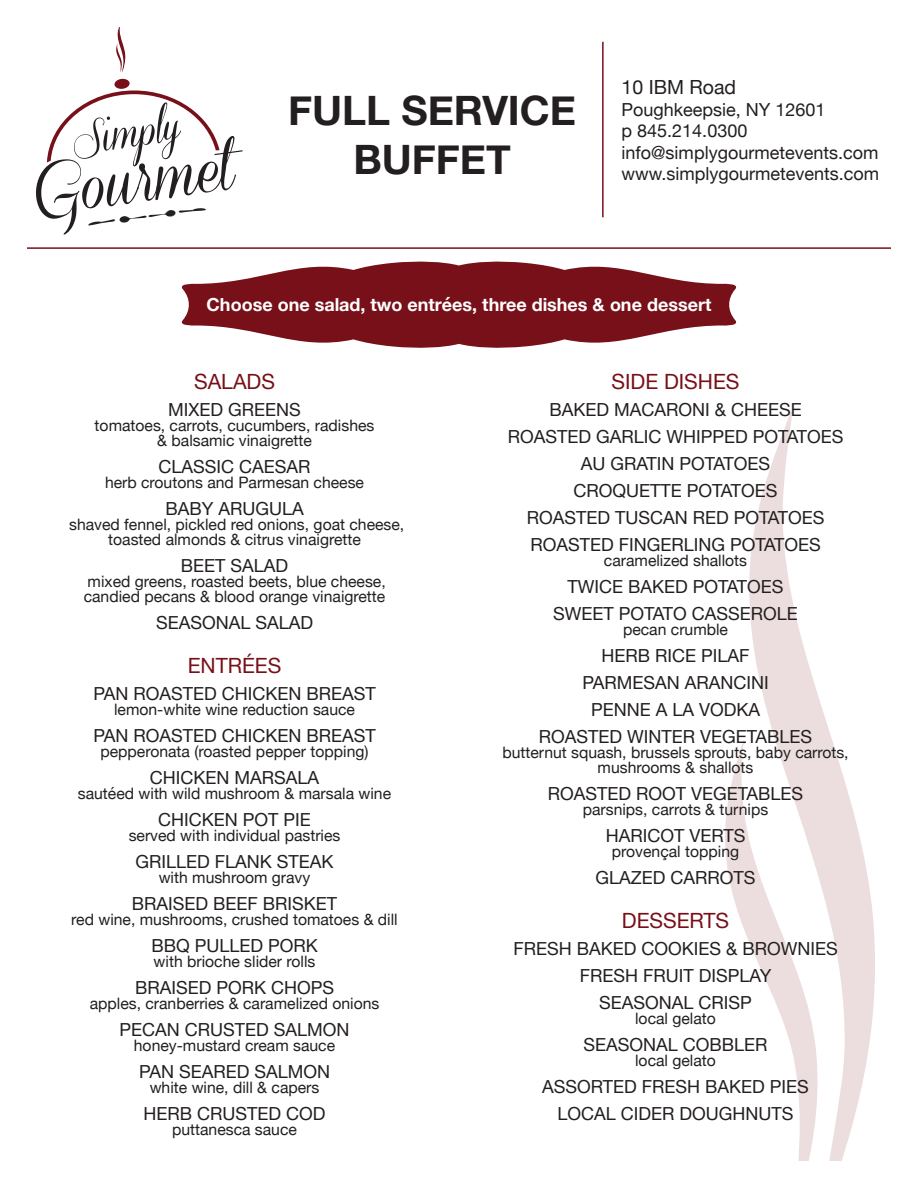
<style>
.page{position:relative;width:918px;height:1188px;background:#fff}
.page>*{position:absolute;margin:0;border:0;box-sizing:border-box;transform-origin:0 0}
.t1{font:700 40.5px/48.6px "Helvetica Neue";color:#231f20;text-align:center}
.t2{font:21px "Helvetica Neue";color:#771019}
.t3{font:19.5px "Helvetica Neue";color:#231f20}
.t4{font:18px "Helvetica Neue";color:#231f20}
.t5{font:700 18px "Helvetica Neue";color:#fff}
.t6{font:15.75px "Helvetica Neue";color:#231f20}
</style>
<div class="page">
<svg style="left:725px;top:412px;width:150px;height:749px"></svg>
<svg style="left:36px;top:27px;width:207px;height:208px"></svg>
<hr style="left:602px;top:42px;width:2px;height:175px;background:#771019">
<hr style="left:27px;top:247px;width:864px;height:2px;background:#771019">
<svg style="left:181px;top:261px;width:556px;height:87px;fill:#771019"></svg>
<p class="t1" style="left:288px;top:87px;width:290px">FULL SERVICE<br>BUFFET</p>
<p class="t3" style="left:622px;top:73px;width:116px">10 IBM Road</p>
<p class="t4" style="left:622px;top:96px;width:206px">Poughkeepsie, NY 12601</p>
<p class="t4" style="left:622px;top:118px;width:127px">p 845.214.0300</p>
<p class="t4" style="left:622px;top:139px;width:258px">info@simplygourmetevents.com</p>
<p class="t4" style="left:622px;top:161px;width:259px">www.simplygourmetevents.com</p>
<p class="t5" style="left:207px;top:290px;width:506px">Choose one salad, two entrées, three dishes &amp; one dessert</p>
<p class="t2" style="left:194px;top:367px;width:82px">SALADS</p>
<p class="t4" style="left:168px;top:397px;width:134px">MIXED GREENS</p>
<p class="t6" style="left:95px;top:414px;width:281px">tomatoes, carrots, cucumbers, radishes</p>
<p class="t6" style="left:157px;top:429px;width:156px">&amp; balsamic vinaigrette</p>
<p class="t4" style="left:159px;top:454px;width:153px">CLASSIC CAESAR</p>
<p class="t6" style="left:105px;top:471px;width:261px">herb croutons and Parmesan cheese</p>
<p class="t4" style="left:165px;top:496px;width:140px">BABY ARUGULA</p>
<p class="t6" style="left:69px;top:513px;width:337px">shaved fennel, pickled red onions, goat cheese,</p>
<p class="t6" style="left:108px;top:528px;width:254px">toasted almonds &amp; citrus vinaigrette</p>
<p class="t4" style="left:181px;top:553px;width:109px">BEET SALAD</p>
<p class="t6" style="left:88px;top:570px;width:300px">mixed greens, roasted beets, blue cheese,</p>
<p class="t6" style="left:84px;top:585px;width:303px">candied pecans &amp; blood orange vinaigrette</p>
<p class="t4" style="left:156px;top:610px;width:159px">SEASONAL SALAD</p>
<p class="t2" style="left:188px;top:650px;width:95px">ENTRÉES</p>
<p class="t4" style="left:93px;top:680px;width:284px">PAN ROASTED CHICKEN BREAST</p>
<p class="t6" style="left:114px;top:698px;width:242px">lemon-white wine reduction sauce</p>
<p class="t4" style="left:93px;top:722px;width:284px">PAN ROASTED CHICKEN BREAST</p>
<p class="t6" style="left:101px;top:740px;width:270px">pepperonata (roasted pepper topping)</p>
<p class="t4" style="left:150px;top:764px;width:171px">CHICKEN MARSALA</p>
<p class="t6" style="left:78px;top:782px;width:315px">sautéed with wild mushroom &amp; marsala wine</p>
<p class="t4" style="left:158px;top:806px;width:154px">CHICKEN POT PIE</p>
<p class="t6" style="left:129px;top:824px;width:213px">served with individual pastries</p>
<p class="t4" style="left:136px;top:848px;width:200px">GRILLED FLANK STEAK</p>
<p class="t6" style="left:159px;top:866px;width:153px">with mushroom gravy</p>
<p class="t4" style="left:132px;top:890px;width:207px">BRAISED BEEF BRISKET</p>
<p class="t6" style="left:71px;top:908px;width:328px">red wine, mushrooms, crushed tomatoes &amp; dill</p>
<p class="t4" style="left:151px;top:932px;width:168px">BBQ PULLED PORK</p>
<p class="t6" style="left:154px;top:950px;width:163px">with brioche slider rolls</p>
<p class="t4" style="left:135px;top:974px;width:201px">BRAISED PORK CHOPS</p>
<p class="t6" style="left:90px;top:992px;width:291px">apples, cranberries &amp; caramelized onions</p>
<p class="t4" style="left:120px;top:1016px;width:232px">PECAN CRUSTED SALMON</p>
<p class="t6" style="left:134px;top:1034px;width:203px">honey-mustard cream sauce</p>
<p class="t4" style="left:139px;top:1058px;width:193px">PAN SEARED SALMON</p>
<p class="t6" style="left:150px;top:1076px;width:171px">white wine, dill &amp; capers</p>
<p class="t4" style="left:144px;top:1100px;width:183px">HERB CRUSTED COD</p>
<p class="t6" style="left:172px;top:1118px;width:126px">puttanesca sauce</p>
<p class="t2" style="left:612px;top:367px;width:129px">SIDE DISHES</p>
<p class="t4" style="left:549px;top:397px;width:254px">BAKED MACARONI &amp; CHEESE</p>
<p class="t4" style="left:508px;top:424px;width:337px">ROASTED GARLIC WHIPPED POTATOES</p>
<p class="t4" style="left:581px;top:451px;width:191px">AU GRATIN POTATOES</p>
<p class="t4" style="left:574px;top:478px;width:206px">CROQUETTE POTATOES</p>
<p class="t4" style="left:527px;top:505px;width:299px">ROASTED TUSCAN RED POTATOES</p>
<p class="t4" style="left:530px;top:532px;width:292px">ROASTED FINGERLING POTATOES</p>
<p class="t6" style="left:604px;top:549px;width:145px">caramelized shallots</p>
<p class="t4" style="left:568px;top:574px;width:218px">TWICE BAKED POTATOES</p>
<p class="t4" style="left:553px;top:601px;width:246px">SWEET POTATO CASSEROLE</p>
<p class="t6" style="left:623px;top:618px;width:107px">pecan crumble</p>
<p class="t4" style="left:602px;top:643px;width:149px">HERB RICE PILAF</p>
<p class="t4" style="left:582px;top:670px;width:188px">PARMESAN ARANCINI</p>
<p class="t4" style="left:591px;top:697px;width:171px">PENNE A LA VODKA</p>
<p class="t4" style="left:539px;top:724px;width:275px">ROASTED WINTER VEGETABLES</p>
<p class="t6" style="left:502px;top:741px;width:348px">butternut squash, brussels sprouts, baby carrots,</p>
<p class="t6" style="left:598px;top:756px;width:157px">mushrooms &amp; shallots</p>
<p class="t4" style="left:548px;top:781px;width:257px">ROASTED ROOT VEGETABLES</p>
<p class="t6" style="left:583px;top:798px;width:187px">parsnips, carrots &amp; turnips</p>
<p class="t4" style="left:606px;top:823px;width:141px">HARICOT VERTS</p>
<p class="t6" style="left:612px;top:840px;width:129px">provençal topping</p>
<p class="t4" style="left:596px;top:865px;width:162px">GLAZED CARROTS</p>
<p class="t2" style="left:622px;top:905px;width:109px">DESSERTS</p>
<p class="t4" style="left:513px;top:935px;width:326px">FRESH BAKED COOKIES &amp; BROWNIES</p>
<p class="t4" style="left:580px;top:962px;width:193px">FRESH FRUIT DISPLAY</p>
<p class="t4" style="left:599px;top:989px;width:154px">SEASONAL CRISP</p>
<p class="t6" style="left:635px;top:1007px;width:82px">local gelato</p>
<p class="t4" style="left:584px;top:1031px;width:186px">SEASONAL COBBLER</p>
<p class="t6" style="left:635px;top:1049px;width:82px">local gelato</p>
<p class="t4" style="left:542px;top:1073px;width:268px">ASSORTED FRESH BAKED PIES</p>
<p class="t4" style="left:558px;top:1100px;width:238px">LOCAL CIDER DOUGHNUTS</p>
</div>
